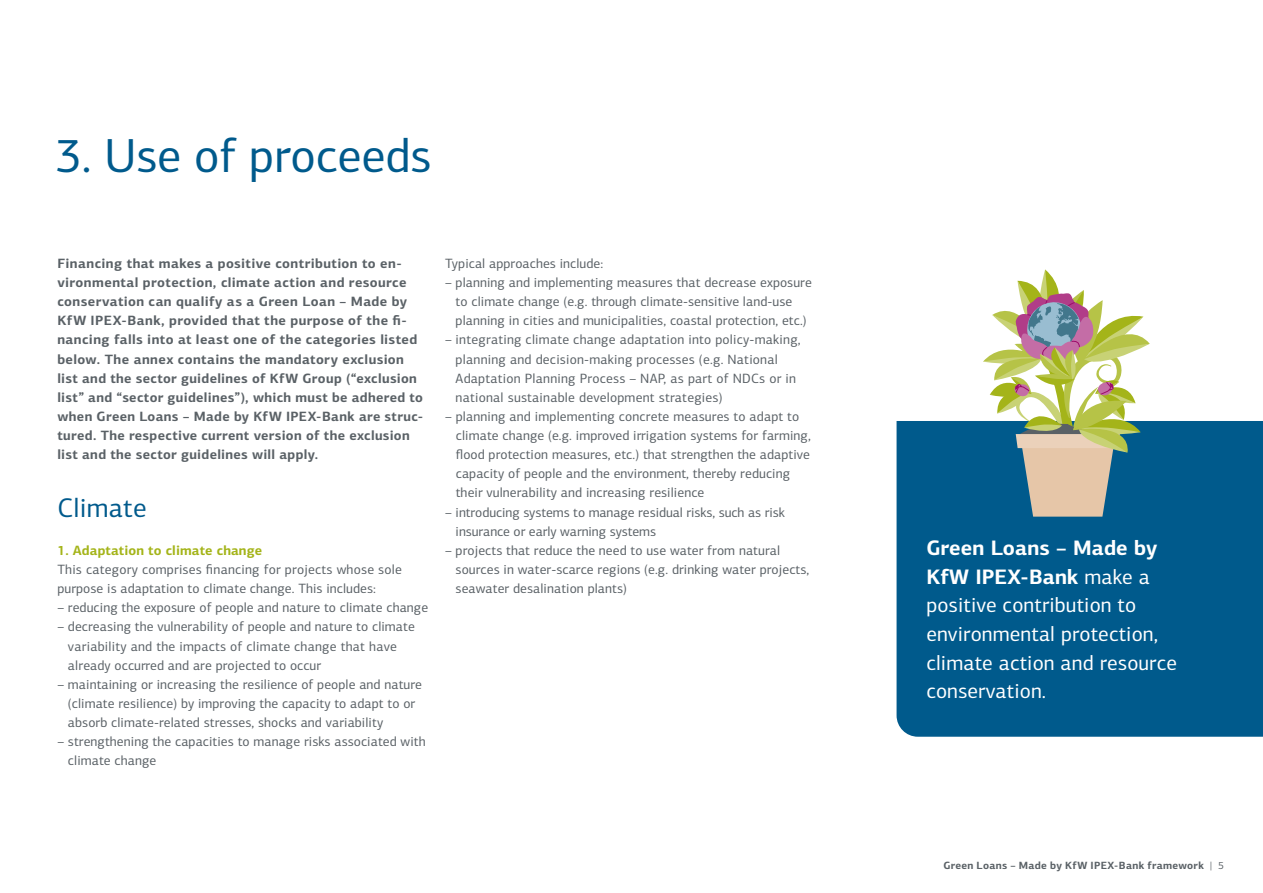
<style>
.page{position:relative;width:1263px;height:893px;background:#fff}
.page>*{position:absolute;margin:0;border:0;box-sizing:border-box;transform-origin:0 0}
.t1{font:48px "KFW Centro Sans";letter-spacing:-.005em;color:#005a8c}
.t2{font:27px "KFW Centro Sans";letter-spacing:.005em;color:#005a8c}
.t3{font:21px/28.7px "KFW Centro Sans";letter-spacing:.005em;color:#fff}
.t4{font:13.5px/19.2px "KFW Centro Sans";letter-spacing:.005em;color:#5a6166}
.t5{font:700 13.5px/19.2px "KFW Centro Sans";letter-spacing:.025em;color:#5a6166}
.t6{font:700 13.5px "KFW Centro Sans";letter-spacing:.005em;color:#a4b419}
.t7{font:700 10.5px "KFW Centro Sans";letter-spacing:.03em;color:#5a6166}
.s1{font-weight:700}
.s2{font-weight:400}
</style>
<div class="page">
<div style="left:896px;top:421px;width:367px;height:316px;background:#005a8c"></div>
<svg style="left:983px;top:269px;width:167px;height:248px"></svg>
<h1 class="t1" style="left:55px;top:127px;width:378px">3. Use of proceeds</h1>
<p class="t5" style="left:57px;top:254px;width:367px">Financing that makes a positive contribution to en‑ vironmental protection, climate action and resource conservation can qualify as a Green Loan – Made by KfW IPEX‑Bank, provided that the purpose of the fi‑ nancing falls into at least one of the categories listed below. The annex contains the mandatory exclusion list and the sector guidelines of KfW Group (“exclusion list” and “sector guidelines”), which must be adhered to when Green Loans – Made by KfW IPEX‑Bank are struc‑ tured. The respective current version of the exclusion list and the sector guidelines will apply.</p>
<h2 class="t2" style="left:57px;top:491px;width:91px">Climate</h2>
<p class="t6" style="left:57px;top:542px;width:206px">1. Adaptation to climate change</p>
<p class="t4" style="left:57px;top:560px;width:346px">This category comprises financing for projects whose sole purpose is adaptation to climate change. This includes:</p>
<p class="t4" style="left:57px;top:598px;width:372px">– reducing the exposure of people and nature to climate change</p>
<p class="t4" style="left:68px;top:617px;width:348px;text-indent:-11px">– decreasing the vulnerability of people and nature to climate variability and the impacts of climate change that have already occurred and are projected to occur</p>
<p class="t4" style="left:68px;top:675px;width:356px;text-indent:-11px">– maintaining or increasing the resilience of people and nature (climate resilience) by improving the capacity to adapt to or absorb climate-related stresses, shocks and variability</p>
<p class="t4" style="left:68px;top:732px;width:359px;text-indent:-11px">– strengthening the capacities to manage risks associated with climate change</p>
<p class="t4" style="left:445px;top:254px;width:160px">Typical approaches include:</p>
<p class="t4" style="left:456px;top:273px;width:358px;text-indent:-11px">– planning and implementing measures that decrease exposure to climate change (e.g. through climate-sensitive land-use planning in cities and municipalities, coastal protection, etc.)</p>
<p class="t4" style="left:456px;top:330px;width:347px;text-indent:-11px">– integrating climate change adaptation into policy-making, planning and decision-making processes (e.g. National Adaptation Planning Process – NAP, as part of NDCs or in national sustainable development strategies)</p>
<p class="t4" style="left:456px;top:407px;width:357px;text-indent:-11px">– planning and implementing concrete measures to adapt to climate change (e.g. improved irrigation systems for farming, flood protection measures, etc.) that strengthen the adaptive capacity of people and the environment, thereby reducing their vulnerability and increasing resilience</p>
<p class="t4" style="left:456px;top:502px;width:331px;text-indent:-11px">– introducing systems to manage residual risks, such as risk insurance or early warning systems</p>
<p class="t4" style="left:456px;top:541px;width:355px;text-indent:-11px">– projects that reduce the need to use water from natural sources in water-scarce regions (e.g. drinking water projects, seawater desalination plants)</p>
<h3 class="t3" style="left:926px;top:533px;width:252px"><span class="s1">Green Loans – Made by<br>KfW IPEX-Bank</span> make a positive contribution to environmental protection, climate action and resource conservation.</h3>
<p class="t7" style="left:943px;top:859px;width:282px">Green Loans – Made by KfW IPEX‑Bank framework <span class="s2">| 5</span></p>
</div>
